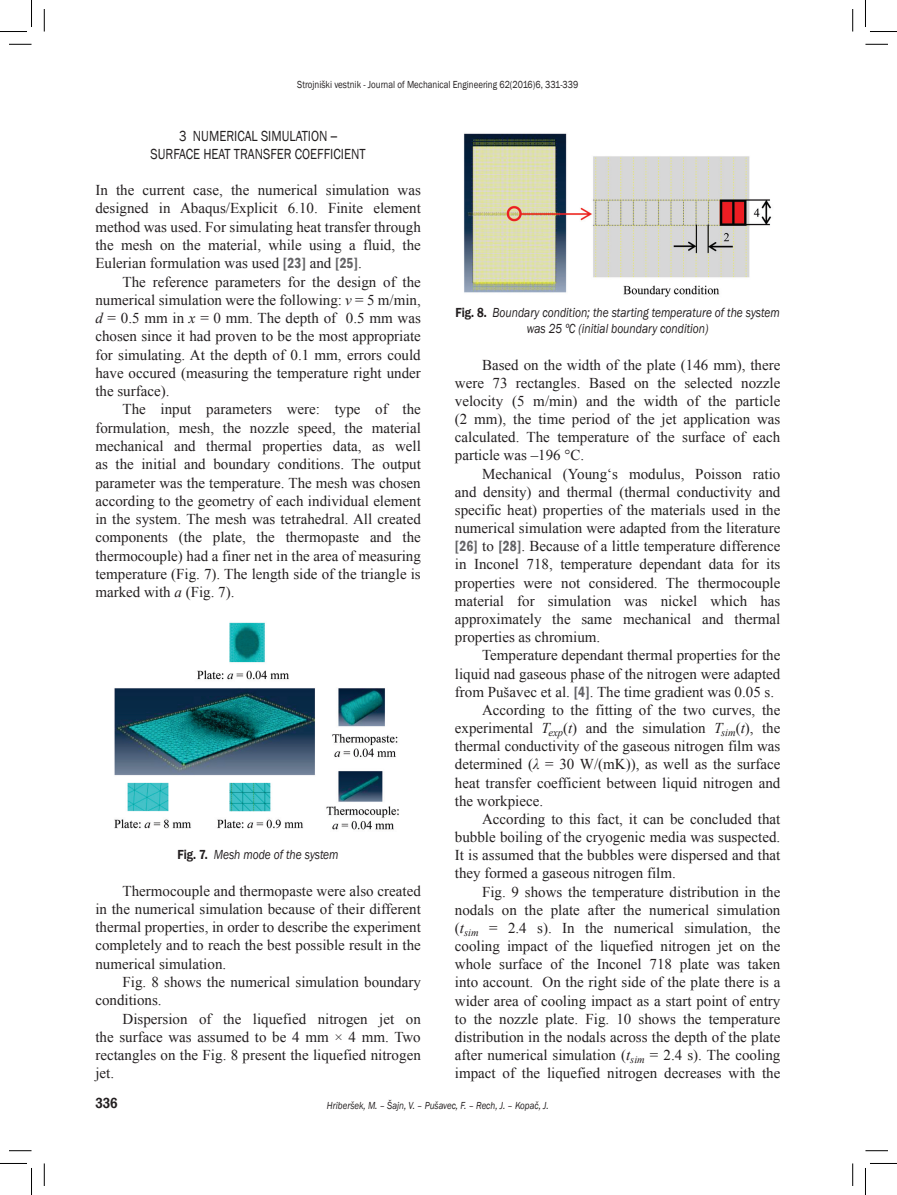
<style>
.page{position:relative;width:897px;height:1195px;background:#fff}
.page>*{position:absolute;margin:0;border:0;box-sizing:border-box;transform-origin:0 0}
.Normal_ni_umika{font:15px/18.1px "Times New Roman";color:#231f20;text-align:justify}
.Heading_1{font:15px/18.3px "Franklin Gothic";color:#231f20;text-align:center;scale:.85 1}
.t1{font:600 15px "Franklin Gothic";color:#231f20;scale:.85 1}
.Normal_Figure{font:italic 13.5px/16.4px "Franklin Gothic";color:#231f20;text-align:center;scale:.85 1}
.t2{font:10.5px "Franklin Gothic";color:#231f20;scale:.85 1}
.t3{font:italic 10.5px "Franklin Gothic";color:#231f20;scale:.85 1}
.s1{font-family:"Swiss 721 BT";font-stretch:condensed}
.s2{font-family:"Franklin Gothic";font-weight:600;font-stretch:condensed;color:#636366}
.s3{font-style:italic}
.s4{font-weight:600;font-style:normal}
</style>
<div class="page">
<img style="left:114px;top:622px;width:285px;height:208px">
<img style="left:464px;top:133px;width:308px;height:164px">
<svg style="left:9px;top:44px;width:23px;height:1px"></svg>
<svg style="left:865px;top:44px;width:22px;height:1px"></svg>
<svg style="left:9px;top:1150px;width:23px;height:1px"></svg>
<svg style="left:865px;top:1150px;width:22px;height:1px"></svg>
<svg style="left:44px;top:9px;width:1px;height:23px"></svg>
<svg style="left:44px;top:1163px;width:1px;height:22px"></svg>
<svg style="left:852px;top:9px;width:1px;height:23px"></svg>
<svg style="left:852px;top:1163px;width:1px;height:22px"></svg>
<svg style="left:0;top:0;width:32px;height:32px"></svg>
<svg style="left:0;top:1163px;width:32px;height:31px"></svg>
<svg style="left:865px;top:0;width:31px;height:32px"></svg>
<svg style="left:865px;top:1163px;width:31px;height:31px"></svg>
<p class="t2" style="left:297px;top:78px;width:332px">Strojniški vestnik - Journal of Mechanical Engineering 62(2016)6, 331-339</p>
<p class="Heading_1" style="left:150px;top:127px;width:254px">3 NUMERICAL SIMULATION <span class="s1">–<br></span>SURFACE HEAT TRANSFER COEFFICIENT</p>
<p class="Normal_ni_umika" style="left:95px;top:180px;width:327px">In the current case, the numerical simulation was designed in Abaqus/Explicit 6.10. Finite element method was used. For simulating heat transfer through the mesh on the material, while using a fluid, the Eulerian formulation was used <span class="s2">[23]</span> and <span class="s2">[25]</span>.</p>
<p class="Normal_ni_umika" style="left:95px;top:272px;width:327px;text-indent:27px">The reference parameters for the design of the numerical simulation were the following: <span class="s3">v</span> = 5 m/min, <span class="s3">d</span> = 0.5 mm in <span class="s3">x</span> = 0 mm. The depth of 0.5 mm was chosen since it had proven to be the most appropriate for simulating. At the depth of 0.1 mm, errors could have occured (measuring the temperature right under the surface).</p>
<p class="Normal_ni_umika" style="left:95px;top:399px;width:327px;text-indent:27px">The input parameters were: type of the formulation, mesh, the nozzle speed, the material mechanical and thermal properties data, as well as the initial and boundary conditions. The output parameter was the temperature. The mesh was chosen according to the geometry of each individual element in the system. The mesh was tetrahedral. All created components (the plate, the thermopaste and the thermocouple) had a finer net in the area of measuring temperature (Fig. 7). The length side of the triangle is marked with <span class="s3">a</span> (Fig. 7).</p>
<p class="Normal_Figure" style="left:177px;top:846px;width:191px"><span class="s4">Fig. 7.</span> Mesh mode of the system</p>
<p class="Normal_ni_umika" style="left:95px;top:880px;width:327px;text-indent:27px">Thermocouple and thermopaste were also created in the numerical simulation because of their different thermal properties, in order to describe the experiment completely and to reach the best possible result in the numerical simulation.</p>
<p class="Normal_ni_umika" style="left:95px;top:972px;width:327px;text-indent:27px">Fig. 8 shows the numerical simulation boundary conditions.</p>
<p class="Normal_ni_umika" style="left:95px;top:1008px;width:327px;text-indent:27px">Dispersion of the liquefied nitrogen jet on the surface was assumed to be 4 mm × 4 mm. Two rectangles on the Fig. 8 present the liquefied nitrogen jet.</p>
<p class="Normal_Figure" style="left:455px;top:304px;width:383px"><span class="s4">Fig. 8.</span> Boundary condition; the starting temperature of the system was 25 ºC (initial boundary condition)</p>
<p class="Normal_ni_umika" style="left:455px;top:355px;width:327px;text-indent:27px">Based on the width of the plate (146 mm), there were 73 rectangles. Based on the selected nozzle velocity (5 m/min) and the width of the particle (2 mm), the time period of the jet application was calculated. The temperature of the surface of each particle was –196 °C.</p>
<p class="Normal_ni_umika" style="left:455px;top:464px;width:327px;text-indent:27px">Mechanical (Young‘s modulus, Poisson ratio and density) and thermal (thermal conductivity and specific heat) properties of the materials used in the numerical simulation were adapted from the literature <span class="s2">[26]</span> to <span class="s2">[28]</span>. Because of a little temperature difference in Inconel 718, temperature dependant data for its properties were not considered. The thermocouple material for simulation was nickel which has approximately the same mechanical and thermal properties as chromium.</p>
<p class="Normal_ni_umika" style="left:455px;top:645px;width:327px;text-indent:27px">Temperature dependant thermal properties for the liquid nad gaseous phase of the nitrogen were adapted from Pušavec et al. <span class="s2">[4]</span>. The time gradient was 0.05 s.</p>
<p class="Normal_ni_umika" style="left:455px;top:700px;width:327px;text-indent:27px">According to the fitting of the two curves, the experimental <span class="s3">T</span><sub>exp</sub>(<span class="s3">t</span>) and the simulation <span class="s3">T</span><sub>sim</sub>(<span class="s3">t</span>), the thermal conductivity of the gaseous nitrogen film was determined (<span class="s3">λ</span> = 30 W/(mK)), as well as the surface heat transfer coefficient between liquid nitrogen and the workpiece.</p>
<p class="Normal_ni_umika" style="left:455px;top:809px;width:327px;text-indent:27px">According to this fact, it can be concluded that bubble boiling of the cryogenic media was suspected.<br>It is assumed that the bubbles were dispersed and that they formed a gaseous nitrogen film.</p>
<p class="Normal_ni_umika" style="left:455px;top:881px;width:327px;text-indent:27px">Fig. 9 shows the temperature distribution in the nodals on the plate after the numerical simulation (<span class="s3">t</span><sub>sim</sub> = 2.4 s). In the numerical simulation, the cooling impact of the liquefied nitrogen jet on the whole surface of the Inconel 718 plate was taken into account. On the right side of the plate there is a wider area of cooling impact as a start point of entry to the nozzle plate. Fig. 10 shows the temperature distribution in the nodals across the depth of the plate after numerical simulation (<span class="s3">t</span><sub>sim</sub> = 2.4 s). The cooling impact of the liquefied nitrogen decreases with the</p>
<p class="t1" style="left:95px;top:1093px;width:28px">336</p>
<p class="t3" style="left:327px;top:1098px;width:262px">Hriberšek, M. – Šajn, V. – Pušavec, F. – Rech, J. – Kopač, J.</p>
</div>
